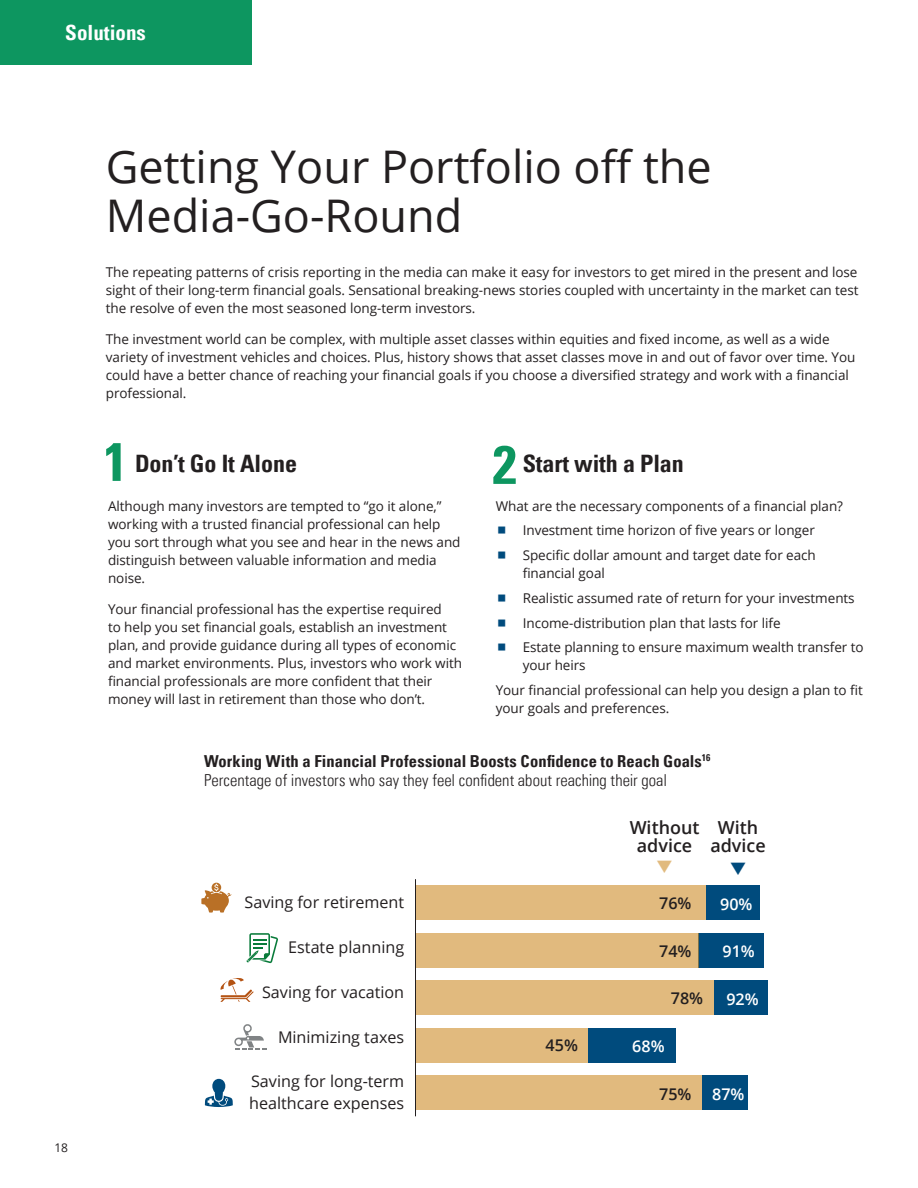
<style>
.page{position:relative;width:918px;height:1188px;background:#fff}
.page>*{position:absolute;margin:0;border:0;box-sizing:border-box;transform-origin:0 0}
.t1{font:700 condensed 54px "Univers LT Pro";color:#0d9660}
.t2{font:45px/49.5px "Open Sans";color:#231f20}
.t3{font:700 condensed 24px "Univers LT Pro";letter-spacing:-.005em;color:#231f20}
.t4{font:700 condensed 21px "Univers LT Pro";color:#fff}
.t5{font:600 18px/18px "Open Sans";color:#231f20;text-align:center}
.Subhead_Don_3{font:300 condensed 16.5px "Univers LT Pro";letter-spacing:.005em;color:#231f20}
.Subhead_Don_3-2{font:700 condensed 16.5px "Univers LT Pro";letter-spacing:.005em;color:#231f20}
.t6{font:16.2px/21.5px "Open Sans";color:#231f20}
.t7{font:600 16.2px "Open Sans";color:#231f20}
.t8{font:600 16.2px "Open Sans";color:#fff}
.t9{font:13.5px/18px "Open Sans";letter-spacing:-.005em;color:#231f20}
.t10{font:12px "Open Sans";color:#231f20}
</style>
<div class="page">
<div style="left:0;top:0;width:252px;height:65px;background:#0d9660"></div>
<div style="left:706px;top:886px;width:54px;height:34px;background:#004b7d"></div>
<div style="left:699px;top:933px;width:65px;height:34px;background:#004b7d"></div>
<div style="left:714px;top:981px;width:53px;height:34px;background:#004b7d"></div>
<div style="left:588px;top:1028px;width:88px;height:34px;background:#004b7d"></div>
<div style="left:702px;top:1076px;width:46px;height:34px;background:#004b7d"></div>
<div style="left:416px;top:886px;width:290px;height:34px;background:#e1ba7e"></div>
<div style="left:416px;top:933px;width:283px;height:34px;background:#e1ba7e"></div>
<div style="left:416px;top:981px;width:298px;height:34px;background:#e1ba7e"></div>
<div style="left:416px;top:1028px;width:172px;height:34px;background:#e1ba7e"></div>
<div style="left:416px;top:1076px;width:286px;height:34px;background:#e1ba7e"></div>
<hr style="left:415px;top:879px;width:1px;height:237px;background:#231f20">
<svg style="left:201px;top:883px;width:30px;height:30px"></svg>
<svg style="left:204px;top:1079px;width:29px;height:28px"></svg>
<svg style="left:220px;top:978px;width:34px;height:24px"></svg>
<svg style="left:234px;top:1024px;width:33px;height:26px"></svg>
<svg style="left:246px;top:933px;width:32px;height:30px"></svg>
<p class="t4" style="left:65px;top:20px;width:82px">Solutions</p>
<h2 class="t2" style="left:106px;top:141px;width:607px">Getting Your Portfolio off the<br>Media-Go-Round</h2>
<p class="t9" style="left:106px;top:263px;width:754px;text-align:justify">The repeating patterns of crisis reporting in the media can make it easy for investors to get mired in the present and lose sight of their long-term financial goals. Sensational breaking-news stories coupled with uncertainty in the market can test the resolve of even the most seasoned long-term investors.</p>
<p class="t9" style="left:106px;top:330px;width:751px">The investment world can be complex, with multiple asset classes within equities and fixed income, as well as a wide variety of investment vehicles and choices. Plus, history shows that asset classes move in and out of favor over time. You could have a better chance of reaching your financial goals if you choose a diversified strategy and work with a financial professional.</p>
<p class="t1" style="left:104px;top:429px;width:25px">1</p>
<p class="t3" style="left:135px;top:449px;width:164px">Don’t Go It Alone</p>
<p class="t9" style="left:108px;top:496px;width:354px">Although many investors are tempted to “go it alone,” working with a trusted financial professional can help you sort through what you see and hear in the news and distinguish between valuable information and media noise.</p>
<p class="t9" style="left:108px;top:600px;width:356px">Your financial professional has the expertise required<br>to help you set financial goals, establish an investment plan, and provide guidance during all types of economic and market environments. Plus, investors who work with financial professionals are more confident that their money will last in retirement than those who don’t.</p>
<p class="t1" style="left:493px;top:432px;width:25px">2</p>
<p class="t3" style="left:523px;top:449px;width:163px">Start with a Plan</p>
<p class="t9" style="left:496px;top:496px;width:349px">What are the necessary components of a financial plan?</p>
<p class="t9" style="left:523px;top:521px;width:294px">Investment time horizon of five years or longer</p>
<p class="t9" style="left:523px;top:546px;width:295px">Specific dollar amount and target date for each financial goal</p>
<p class="t9" style="left:523px;top:589px;width:334px">Realistic assumed rate of return for your investments</p>
<p class="t9" style="left:523px;top:613px;width:259px">Income-distribution plan that lasts for life</p>
<p class="t9" style="left:523px;top:638px;width:342px">Estate planning to ensure maximum wealth transfer to your heirs</p>
<p class="t9" style="left:496px;top:681px;width:369px">Your financial professional can help you design a plan to fit your goals and preferences.</p>
<p class="Subhead_Don_3-2" style="left:204px;top:751px;width:508px">Working With a Financial Professional Boosts Confidence to Reach Goals<sup>16</sup></p>
<p class="Subhead_Don_3" style="left:204px;top:769px;width:464px">Percentage of investors who say they feel confident about reaching their goal</p>
<p class="t10" style="left:54px;top:1139px;width:15px">18</p>
<p class="t6" style="left:245px;top:891px;width:161px">Saving for retirement</p>
<p class="t6" style="left:288px;top:936px;width:117px">Estate planning</p>
<p class="t6" style="left:262px;top:981px;width:144px">Saving for vacation</p>
<p class="t6" style="left:278px;top:1025px;width:128px">Minimizing taxes</p>
<p class="t6" style="left:249px;top:1070px;width:156px">Saving for long-term healthcare expenses</p>
<p class="t7" style="left:546px;top:1034px;width:34px">45%</p>
<h3 class="t5" style="left:630px;top:818px;width:71px">Without advice</h3>
<h3 class="t5" style="left:710px;top:818px;width:57px">With advice</h3>
<p class="t7" style="left:659px;top:892px;width:34px">76%</p>
<p class="t7" style="left:659px;top:940px;width:34px">74%</p>
<p class="t7" style="left:671px;top:987px;width:34px">78%</p>
<p class="t8" style="left:632px;top:1035px;width:34px">68%</p>
<p class="t8" style="left:720px;top:893px;width:34px">90%</p>
<p class="t8" style="left:723px;top:940px;width:34px">91%</p>
<p class="t8" style="left:726px;top:988px;width:34px">92%</p>
<p class="t7" style="left:659px;top:1083px;width:34px">75%</p>
<p class="t8" style="left:712px;top:1083px;width:34px">87%</p>
</div>
